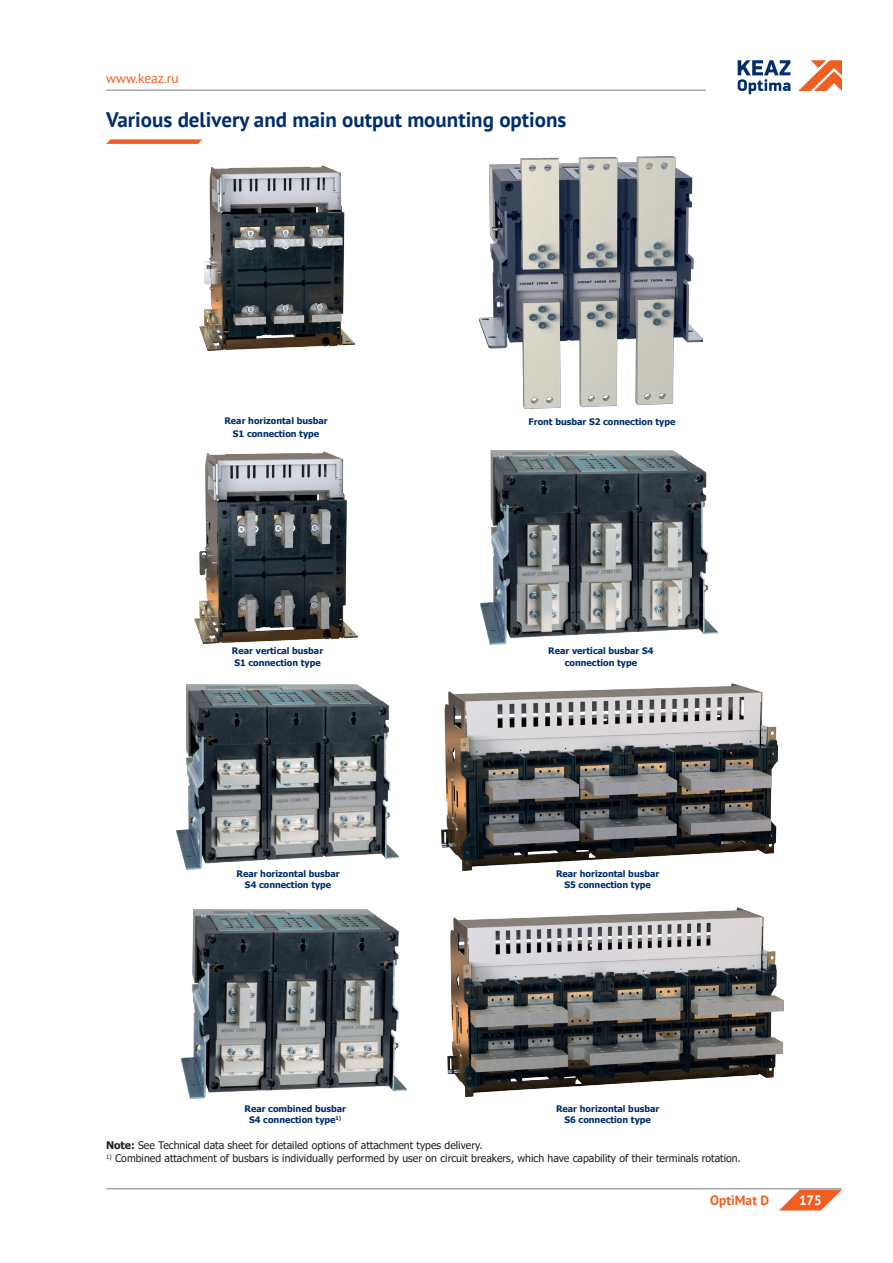
<style>
.page{position:relative;width:893px;height:1263px;background:#fff}
.page>*{position:absolute;margin:0;border:0;box-sizing:border-box;transform-origin:0 0}
.Стиль_абзаца_2{font:700 21px "PT Sans";color:#002e6b}
.t1{font:13.5px "PT Sans";color:#f25d21}
.t2{font:700 13.5px "PT Sans";color:#f25d21}
.t3{font:700 13.5px "PT Sans";color:#fff}
.t4{font:10.5px "Tahoma";color:#231f20}
.t5{font:700 9px/12.6px "Tahoma";color:#002e6b;text-align:center}
.s1{font-weight:700}
</style>
<div class="page">
<svg style="left:798px;top:60px;width:44px;height:31px"></svg>
<svg style="left:738px;top:60px;width:52px;height:34px"></svg>
<svg style="left:779px;top:1189px;width:63px;height:21px"></svg>
<hr style="left:106px;top:89px;width:600px;height:2px;background:#a8a9ad">
<hr style="left:106px;top:1188px;width:736px;height:1px;background:#a8a9ad">
<svg style="left:106px;top:139px;width:96px;height:5px"></svg>
<img style="left:177px;top:685px;width:222px;height:184px">
<div style="left:232px;top:733px;width:11px;height:11px;background:#212b33"></div>
<div style="left:290px;top:732px;width:10px;height:11px;background:#212d36"></div>
<div style="left:347px;top:731px;width:11px;height:11px;background:#2b3941"></div>
<img style="left:181px;top:910px;width:225px;height:188px">
<div style="left:355px;top:957px;width:11px;height:12px;background:#2a353d"></div>
<div style="left:295px;top:959px;width:11px;height:11px;background:#202e37"></div>
<div style="left:237px;top:960px;width:11px;height:11px;background:#242e37"></div>
<img style="left:481px;top:450px;width:236px;height:195px">
<div style="left:661px;top:499px;width:12px;height:12px;background:#323d46"></div>
<div style="left:600px;top:500px;width:12px;height:11px;background:#263038"></div>
<div style="left:539px;top:501px;width:11px;height:12px;background:#212b32"></div>
<img style="left:479px;top:157px;width:224px;height:252px">
<img style="left:199px;top:165px;width:156px;height:185px">
<img style="left:195px;top:451px;width:163px;height:192px">
<img style="left:441px;top:683px;width:337px;height:187px">
<img style="left:447px;top:907px;width:336px;height:189px">
<h2 class="t1" style="left:106px;top:69px;width:74px">www.keaz.ru</h2>
<p class="Стиль_абзаца_2" style="left:106px;top:106px;width:462px">Various delivery and main output mounting options</p>
<p class="t5" style="left:224px;top:415px;width:105px">Rear horizontal busbar<br>S1 connection type</p>
<p class="t5" style="left:528px;top:416px;width:148px">Front busbar S2 connection type</p>
<p class="t5" style="left:232px;top:644px;width:93px;text-align:left">Rear vertical busbar<br>S1 connection type</p>
<p class="t5" style="left:548px;top:644px;width:107px">Rear vertical busbar S4 connection type</p>
<p class="t5" style="left:236px;top:869px;width:105px;line-height:10.5px">Rear horizontal busbar<br>S4 connection type</p>
<p class="t5" style="left:556px;top:868px;width:105px">Rear horizontal busbar</p>
<p class="t5" style="left:564px;top:878px;width:88px">S5 connection type</p>
<p class="t5" style="left:244px;top:1104px;width:103px;line-height:10.5px">Rear combined busbar<br>S4 connection type<sup>1)</sup></p>
<p class="t5" style="left:556px;top:1103px;width:105px">Rear horizontal busbar</p>
<p class="t5" style="left:564px;top:1113px;width:88px">S6 connection type</p>
<p class="t4" style="left:106px;top:1138px;width:378px"><span class="s1">Note:</span> See Technical data sheet for detailed options of attachment types delivery.</p>
<p class="t4" style="left:106px;top:1151px;width:636px"><sup>1)</sup> Combined attachment of busbars is individually performed by user on circuit breakers, which have capability of their terminals rotation.</p>
<h2 class="t2" style="left:710px;top:1191px;width:61px">OptiMat D</h2>
<h2 class="t3" style="left:799px;top:1191px;width:24px">175</h2>
</div>
